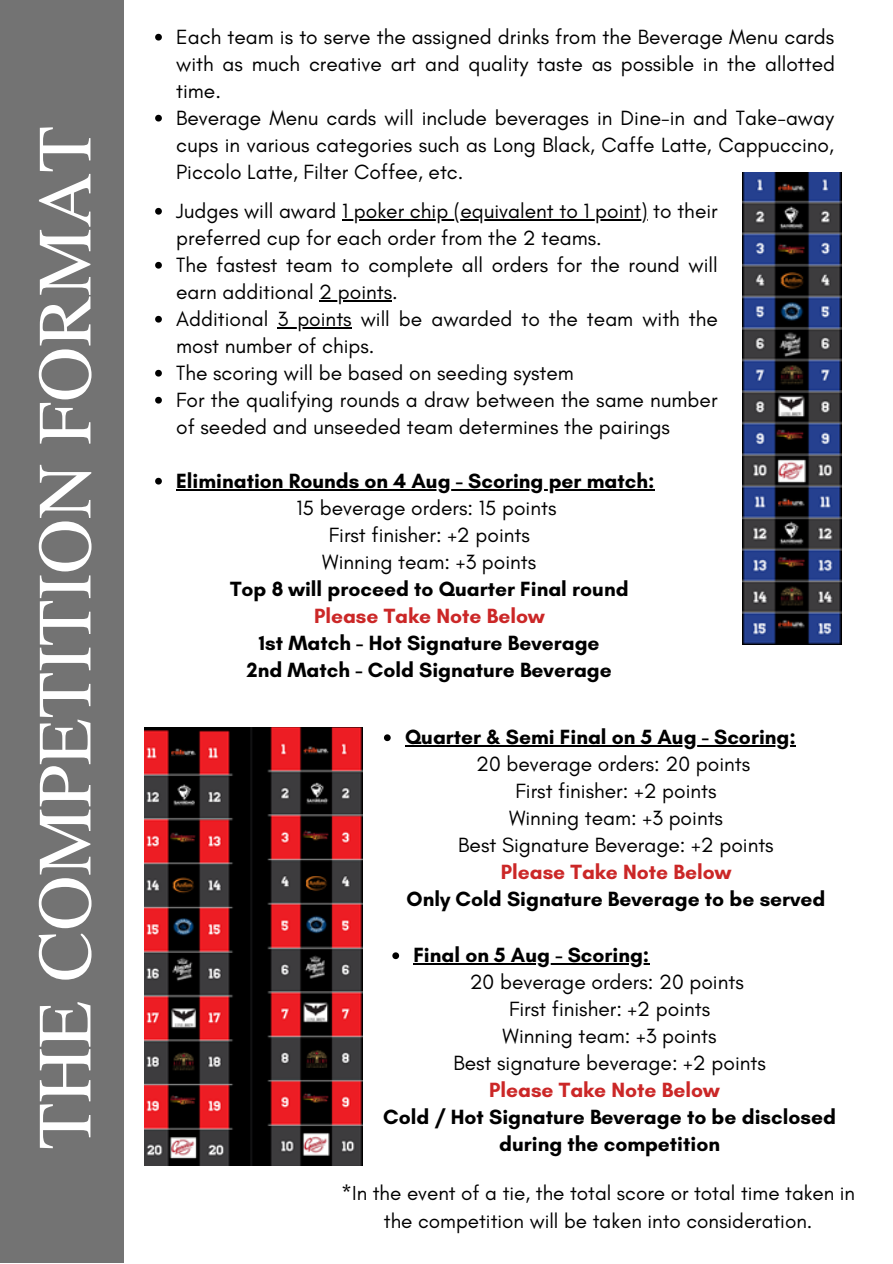
<style>
.page{position:relative;width:893px;height:1264px;background:#fff}
.page>*{position:absolute;margin:0;border:0;box-sizing:border-box;transform-origin:0 0}
.t1{font:76.35px "Te X Gyre Termes";color:#fff}
.t2{font:21px/27px "Glacial Indifference";color:#000}
.t3{font:700 21px/27px "Glacial Indifference";color:#000;text-align:center}
.t4{font:700 21px "Glacial Indifference";color:#cb2727}
.t5{font:20.7px/28px "Glacial Indifference";color:#000;text-align:center}
</style>
<div class="page">
<img style="left:742px;top:172px;width:99px;height:472px">
<img style="left:145px;top:727px;width:218px;height:438px">
<svg style="left:155px;top:208px;width:7px;height:7px"></svg>
<hr style="left:342px;top:219px;width:305px;height:1px;background:#000">
<svg style="left:155px;top:262px;width:7px;height:6px"></svg>
<hr style="left:319px;top:300px;width:73px;height:1px;background:#000">
<svg style="left:155px;top:316px;width:7px;height:6px"></svg>
<hr style="left:277px;top:327px;width:74px;height:1px;background:#000">
<svg style="left:155px;top:370px;width:7px;height:6px"></svg>
<svg style="left:155px;top:397px;width:7px;height:6px"></svg>
<svg style="left:155px;top:478px;width:7px;height:6px"></svg>
<hr style="left:176px;top:489px;width:292px;height:1px;background:#000">
<hr style="left:468px;top:489px;width:186px;height:1px;background:#000">
<div style="left:0;top:0;width:124px;height:1262px;background:#737373"></div>
<svg style="left:155px;top:34px;width:7px;height:7px"></svg>
<svg style="left:155px;top:115px;width:7px;height:6px"></svg>
<svg style="left:384px;top:734px;width:6px;height:7px"></svg>
<hr style="left:405px;top:745px;width:309px;height:1px;background:#000">
<hr style="left:714px;top:745px;width:81px;height:1px;background:#000">
<svg style="left:392px;top:952px;width:7px;height:7px"></svg>
<hr style="left:413px;top:963px;width:154px;height:1px;background:#000">
<hr style="left:567px;top:963px;width:82px;height:1px;background:#000">
<p class="t1" style="left:10px;top:1149px;width:1025px;rotate:-90deg">THE COMPETITION FORMAT</p>
<p class="t2" style="left:176px;top:23px;width:660px;text-align:justify">Each team is to serve the assigned drinks from the Beverage Menu cards with as much creative art and quality taste as possible in the allotted time.</p>
<p class="t2" style="left:176px;top:104px;width:659px;text-align:justify">Beverage Menu cards will include beverages in Dine-in and Take-away cups in various categories such as Long Black, Caffe Latte, Cappuccino, Piccolo Latte, Filter Coffee, etc.</p>
<p class="t2" style="left:176px;top:197px;width:543px">Judges will award 1 poker chip (equivalent to 1 point) to their preferred cup for each order from the 2 teams.</p>
<p class="t2" style="left:176px;top:251px;width:543px">The fastest team to complete all orders for the round will earn additional 2 points.</p>
<p class="t2" style="left:176px;top:305px;width:543px">Additional 3 points will be awarded to the team with the most number of chips.</p>
<p class="t2" style="left:176px;top:359px;width:399px">The scoring will be based on seeding system</p>
<p class="t2" style="left:176px;top:386px;width:543px">For the qualifying rounds a draw between the same number of seeded and unseeded team determines the pairings</p>
<p class="t3" style="left:176px;top:467px;width:480px">Elimination Rounds on 4 Aug - Scoring per match:</p>
<p class="t2" style="left:296px;top:494px;width:261px">15 beverage orders: 15 points</p>
<p class="t2" style="left:329px;top:521px;width:203px">First finisher: +2 points</p>
<p class="t2" style="left:322px;top:548px;width:215px">Winning team: +3 points</p>
<p class="t3" style="left:230px;top:575px;width:400px">Top 8 will proceed to Quarter Final round</p>
<p class="t4" style="left:314px;top:603px;width:232px">Please Take Note Below</p>
<p class="t3" style="left:259px;top:629px;width:342px">1st Match - Hot Signature Beverage</p>
<p class="t3" style="left:247px;top:656px;width:366px">2nd Match - Cold Signature Beverage</p>
<p class="t3" style="left:405px;top:723px;width:392px">Quarter &amp; Semi Final on 5 Aug - Scoring:</p>
<p class="t2" style="left:476px;top:750px;width:275px">20 beverage orders: 20 points</p>
<p class="t2" style="left:515px;top:777px;width:203px">First finisher: +2 points</p>
<p class="t2" style="left:509px;top:804px;width:215px">Winning team: +3 points</p>
<p class="t2" style="left:458px;top:831px;width:317px">Best Signature Beverage: +2 points</p>
<p class="t4" style="left:500px;top:859px;width:232px">Please Take Note Below</p>
<p class="t3" style="left:406px;top:885px;width:420px">Only Cold Signature Beverage to be served</p>
<p class="t3" style="left:413px;top:941px;width:237px">Final on 5 Aug - Scoring:</p>
<p class="t2" style="left:469px;top:968px;width:275px">20 beverage orders: 20 points</p>
<p class="t2" style="left:509px;top:995px;width:203px">First finisher: +2 points</p>
<p class="t2" style="left:502px;top:1022px;width:215px">Winning team: +3 points</p>
<p class="t2" style="left:453px;top:1049px;width:314px">Best signature beverage: +2 points</p>
<p class="t4" style="left:489px;top:1077px;width:232px">Please Take Note Below</p>
<p class="t3" style="left:383px;top:1103px;width:454px">Cold / Hot Signature Beverage to be disclosed during the competition</p>
<p class="t5" style="left:341px;top:1178px;width:515px">*In the event of a tie, the total score or total time taken in the competition will be taken into consideration.</p>
</div>
